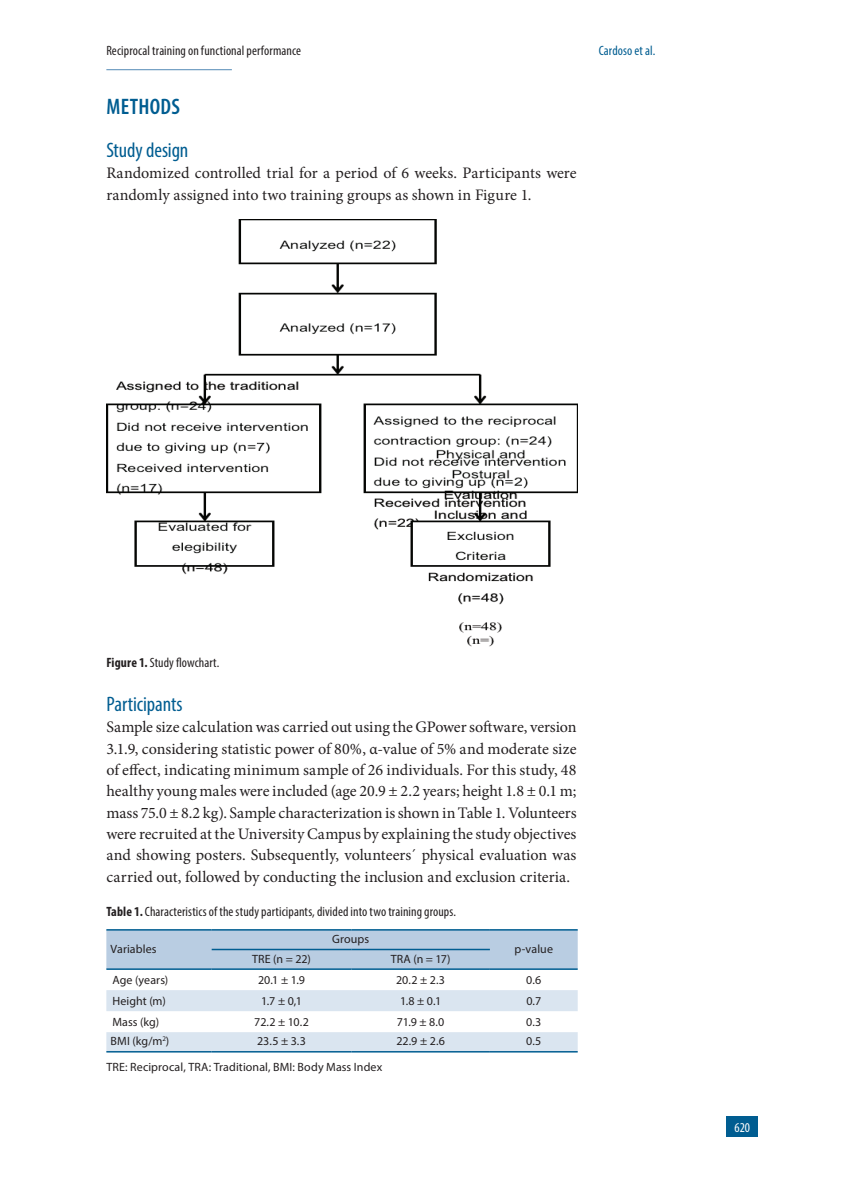
<style>
.page{position:relative;width:851px;height:1191px;background:#fff}
.page>*{position:absolute;margin:0;border:0;box-sizing:border-box;transform-origin:0 0}
.t1{font:600 condensed 22.5px "Myriad Pro";letter-spacing:.015em;color:#005d91}
.t2{font:condensed 21px "Myriad Pro";letter-spacing:-.005em;color:#005d91}
.t3{font:16.05px/21.3px "Minion Pro";color:#231f20}
.t4{font:condensed 13.5px "Myriad Pro";letter-spacing:.01em;color:#231f20}
.t5{font:condensed 13.5px "Myriad Pro";letter-spacing:.01em;color:#005d91}
.t6{font:condensed 13.5px "Myriad Pro";color:#fff}
.t7{font:12px "Myriad Pro";letter-spacing:.01em;color:#231f20}
.s1{font-weight:700}
</style>
<div class="page">
<hr style="left:106px;top:69px;width:126px;height:1px;background:#6697be">
<div style="left:726px;top:1116px;width:31px;height:20px;background:#005d91"></div>
<img style="left:106px;top:219px;width:471px;height:428px">
<div style="left:106px;top:930px;width:471px;height:38px;background:#b9cde2"></div>
<svg style="left:106px;top:990px;width:471px;height:61px"></svg>
<hr style="left:212px;top:948px;width:139px;height:2px;background:#005d91">
<hr style="left:351px;top:948px;width:139px;height:2px;background:#005d91">
<hr style="left:106px;top:929px;width:106px;height:1px;background:#005d91">
<hr style="left:212px;top:929px;width:139px;height:1px;background:#005d91">
<hr style="left:351px;top:929px;width:139px;height:1px;background:#005d91">
<hr style="left:490px;top:929px;width:87px;height:1px;background:#005d91">
<hr style="left:106px;top:968px;width:106px;height:2px;background:#005d91">
<hr style="left:212px;top:968px;width:139px;height:2px;background:#005d91">
<hr style="left:351px;top:968px;width:139px;height:2px;background:#005d91">
<hr style="left:490px;top:968px;width:87px;height:2px;background:#005d91">
<hr style="left:106px;top:1051px;width:106px;height:1px;background:#005d91">
<hr style="left:212px;top:1051px;width:139px;height:1px;background:#005d91">
<hr style="left:351px;top:1051px;width:139px;height:1px;background:#005d91">
<hr style="left:490px;top:1051px;width:87px;height:1px;background:#005d91">
<p class="t4" style="left:106px;top:42px;width:196px">Reciprocal training on functional performance</p>
<p class="t5" style="left:598px;top:42px;width:58px">Cardoso et al.</p>
<h1 class="t1" style="left:107px;top:93px;width:75px">METHODS</h1>
<h2 class="t2" style="left:106px;top:137px;width:84px">Study design</h2>
<p class="t3" style="left:106px;top:163px;width:471px">Randomized controlled trial for a period of 6 weeks. Participants were randomly assigned into two training groups as shown in Figure 1.</p>
<p class="t4" style="left:106px;top:654px;width:115px"><span class="s1">Figure 1.</span> Study flowchart.</p>
<h2 class="t2" style="left:106px;top:691px;width:78px">Participants</h2>
<p class="t3" style="left:106px;top:716px;width:471px;text-align:justify">Sample size calculation was carried out using the GPower software, version 3.1.9, considering statistic power of 80%, α-value of 5% and moderate size of effect, indicating minimum sample of 26 individuals. For this study, 48 healthy young males were included (age 20.9 ± 2.2 years; height 1.8 ± 0.1 m; mass 75.0 ± 8.2 kg). Sample characterization is shown in Table 1. Volunteers were recruited at the University Campus by explaining the study objectives and showing posters. Subsequently, volunteers´ physical evaluation was carried out, followed by conducting the inclusion and exclusion criteria.</p>
<p class="t4" style="left:106px;top:903px;width:351px"><span class="s1">Table 1.</span> Characteristics of the study participants, divided into two training groups.</p>
<p class="t7" style="left:111px;top:941px;width:47px">Variables</p>
<p class="t7" style="left:332px;top:931px;width:38px">Groups</p>
<p class="t7" style="left:514px;top:941px;width:40px">p-value</p>
<p class="t7" style="left:252px;top:951px;width:60px">TRE (n = 22)</p>
<p class="t7" style="left:390px;top:951px;width:61px">TRA (n = 17)</p>
<p class="t7" style="left:112px;top:972px;width:57px">Age (years)</p>
<p class="t7" style="left:258px;top:972px;width:48px">20.1 ± 1.9</p>
<p class="t7" style="left:396px;top:972px;width:50px">20.2 ± 2.3</p>
<p class="t7" style="left:526px;top:972px;width:16px">0.6</p>
<p class="t7" style="left:112px;top:993px;width:55px">Height (m)</p>
<p class="t7" style="left:261px;top:993px;width:42px">1.7 ± 0,1</p>
<p class="t7" style="left:400px;top:993px;width:43px">1.8 ± 0.1</p>
<p class="t7" style="left:526px;top:993px;width:16px">0.7</p>
<p class="t7" style="left:112px;top:1014px;width:48px">Mass (kg)</p>
<p class="t7" style="left:254px;top:1014px;width:56px">72.2 ± 10.2</p>
<p class="t7" style="left:397px;top:1014px;width:49px">71.9 ± 8.0</p>
<p class="t7" style="left:526px;top:1014px;width:17px">0.3</p>
<p class="t7" style="left:111px;top:1034px;width:60px">BMI (kg/m<sup>2</sup>)</p>
<p class="t7" style="left:257px;top:1034px;width:50px">23.5 ± 3.3</p>
<p class="t7" style="left:396px;top:1034px;width:50px">22.9 ± 2.6</p>
<p class="t7" style="left:526px;top:1034px;width:17px">0.5</p>
<p class="t7" style="left:106px;top:1059px;width:277px">TRE: Reciprocal, TRA: Traditional, BMI: Body Mass Index</p>
<p class="t6" style="left:734px;top:1119px;width:17px">620</p>
</div>
